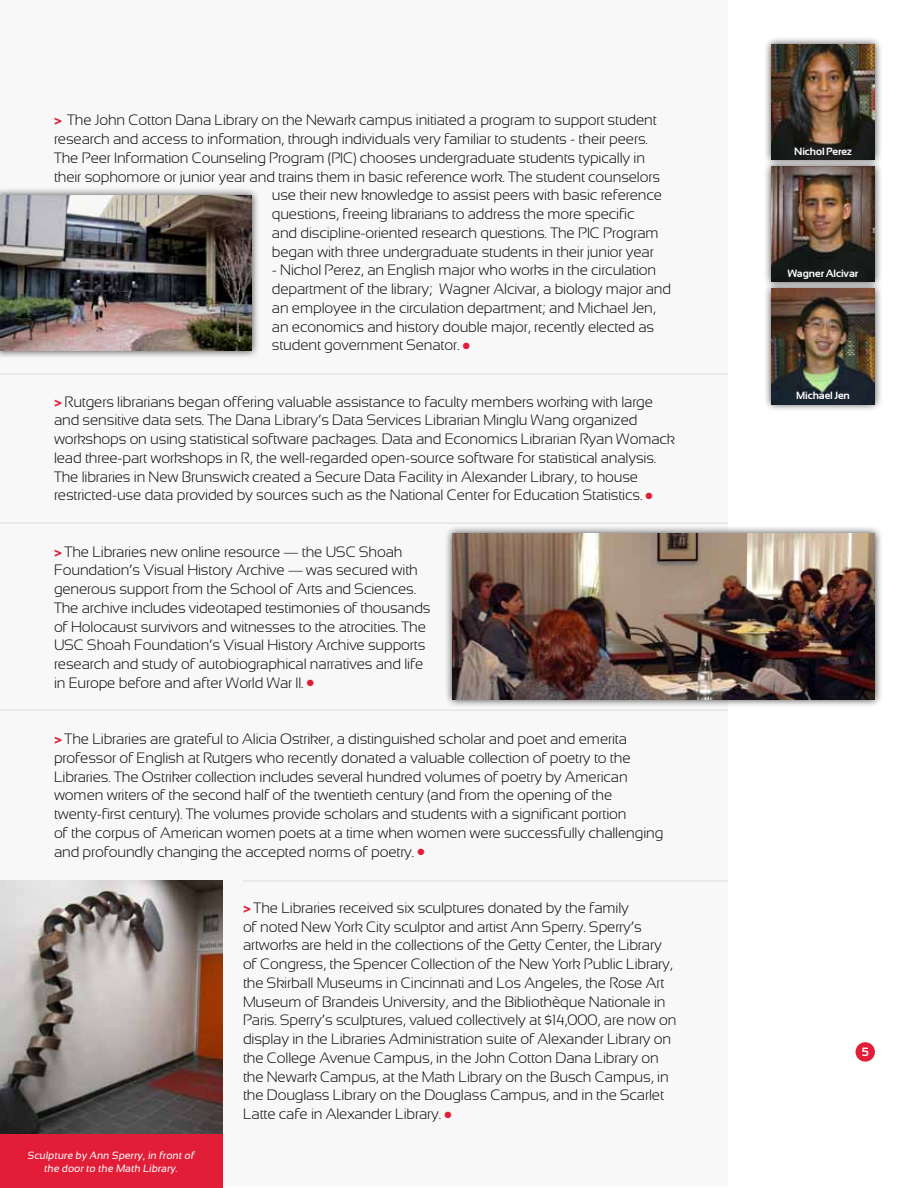
<style>
.page{position:relative;width:918px;height:1188px;background:#fff}
.page>*{position:absolute;margin:0;border:0;box-sizing:border-box;transform-origin:0 0}
.t1{font:300 15px/18.8px "Sansation";letter-spacing:-.01em;color:#000}
.t2{font:700 12px "Sansation";color:#fff}
.t3{font:10.5px/13.5px "Sansation";color:#fff;text-align:center}
.t4{font:700 10.5px "Sansation";letter-spacing:-.01em;color:#fff}
.s1{font-weight:700;color:#e21d37}
.s2{color:#e21d37}
.s3{font-family:"Myriad Pro"}
</style>
<div class="page">
<div style="left:0;top:0;width:728px;height:1187px;background:#f8f8f8"></div>
<hr style="left:0;top:374px;width:728px;height:1px;background:#dddcdc">
<hr style="left:0;top:523px;width:728px;height:1px;background:#dddcdc">
<hr style="left:0;top:710px;width:728px;height:1px;background:#dddcdc">
<hr style="left:243px;top:881px;width:485px;height:1px;background:#dddcdc">
<div style="left:444px;top:526px;width:439px;height:182px;background:#000;opacity:.75"></div>
<img style="left:453px;top:534px;width:422px;height:165px">
<img style="left:0;top:881px;width:222px;height:253px">
<div style="left:0;top:1134px;width:222px;height:54px;background:#e21d37"></div>
<div style="left:0;top:187px;width:260px;height:172px;background:#000;opacity:.75"></div>
<img style="left:0;top:195px;width:252px;height:156px">
<div style="left:763px;top:36px;width:120px;height:376px;background:#000;opacity:.75"></div>
<img style="left:771px;top:289px;width:104px;height:115px">
<img style="left:771px;top:44px;width:104px;height:115px">
<img style="left:771px;top:167px;width:104px;height:115px">
<div style="left:856px;top:1043px;width:18px;height:18px;background:#e21d37;border-radius:50%"></div>
<div style="left:856px;top:1042px;width:19px;height:20px;border:2px solid #e21d37;border-radius:50%"></div>
<p class="t1" style="left:54px;top:111px;width:604px"><span class="s1">&gt;</span> The John Cotton Dana Library on the Newark campus initiated a program to support student</p>
<p class="t1" style="left:54px;top:130px;width:596px">research and access to information, through individuals very familiar to students - their peers.</p>
<p class="t1" style="left:54px;top:148px;width:593px">The Peer Information Counseling Program (PIC) chooses undergraduate students typically in</p>
<p class="t1" style="left:54px;top:167px;width:608px">their sophomore or junior year and trains them in basic reference work. The student counselors</p>
<p class="t1" style="left:272px;top:186px;width:392px">use their new knowledge to assist peers with basic reference</p>
<p class="t1" style="left:272px;top:205px;width:364px">questions, freeing librarians to address the more specific</p>
<p class="t1" style="left:272px;top:223px;width:388px">and discipline-oriented research questions. The PIC Program</p>
<p class="t1" style="left:272px;top:242px;width:383px">began with three undergraduate students in their junior year</p>
<p class="t1" style="left:272px;top:261px;width:401px">- Nichol Perez, an English major who works in the circulation department of the library; Wagner Alcivar, a biology major and an employee in the circulation department; and Michael Jen, an economics and history double major, recently elected as student government Senator. <span class="s2">●</span></p>
<p class="t1" style="left:54px;top:392px;width:622px"><span class="s1">&gt;</span> Rutgers librarians began offering valuable assistance to faculty members working with large and sensitive data sets. The Dana Library’s Data Services Librarian Minglu Wang organized workshops on using statistical software packages. Data and Economics Librarian Ryan Womack lead three-part workshops in R, the well-regarded open-source software for statistical analysis.<br>The libraries in New Brunswick created a Secure Data Facility in Alexander Library, to house restricted-use data provided by sources such as the National Center for Education Statistics. <span class="s2">●</span></p>
<p class="t1" style="left:54px;top:542px;width:378px"><span class="s1">&gt;</span> The Libraries new online resource <span class="s3">—</span> the USC Shoah Foundation’s Visual History Archive <span class="s3">—</span> was secured with generous support from the School of Arts and Sciences.<br>The archive includes videotaped testimonies of thousands of Holocaust survivors and witnesses to the atrocities. The USC Shoah Foundation’s Visual History Archive supports research and study of autobiographical narratives and life in Europe before and after World War II. <span class="s2">●</span></p>
<p class="t1" style="left:54px;top:730px;width:611px"><span class="s1">&gt;</span> The Libraries are grateful to Alicia Ostriker, a distinguished scholar and poet and emerita professor of English at Rutgers who recently donated a valuable collection of poetry to the Libraries. The Ostriker collection includes several hundred volumes of poetry by American women writers of the second half of the twentieth century (and from the opening of the twenty-first century). The volumes provide scholars and students with a significant portion<br>of the corpus of American women poets at a time when women were successfully challenging and profoundly changing the accepted norms of poetry. <span class="s2">●</span></p>
<p class="t3" style="left:27px;top:1148px;width:168px">Sculpture by Ann Sperry, in front of the door to the Math Library.</p>
<p class="t1" style="left:243px;top:898px;width:435px"><span class="s1">&gt;</span> The Libraries received six sculptures donated by the family<br>of noted New York City sculptor and artist Ann Sperry. Sperry’s artworks are held in the collections of the Getty Center, the Library of Congress, the Spencer Collection of the New York Public Library, the Skirball Museums in Cincinnati and Los Angeles, the Rose Art Museum of Brandeis University, and the Bibliothèque Nationale in Paris. Sperry’s sculptures, valued collectively at $14,000, are now on display in the Libraries Administration suite of Alexander Library on the College Avenue Campus, in the John Cotton Dana Library on the Newark Campus, at the Math Library on the Busch Campus, in the Douglass Library on the Douglass Campus, and in the Scarlet Latte cafe in Alexander Library. <span class="s2">●</span></p>
<p class="t4" style="left:794px;top:146px;width:59px">Nichol Perez</p>
<p class="t4" style="left:788px;top:267px;width:72px">Wagner Alcivar</p>
<p class="t4" style="left:796px;top:390px;width:55px">Michael Jen</p>
<p class="t2" style="left:862px;top:1045px;width:8px">5</p>
</div>
